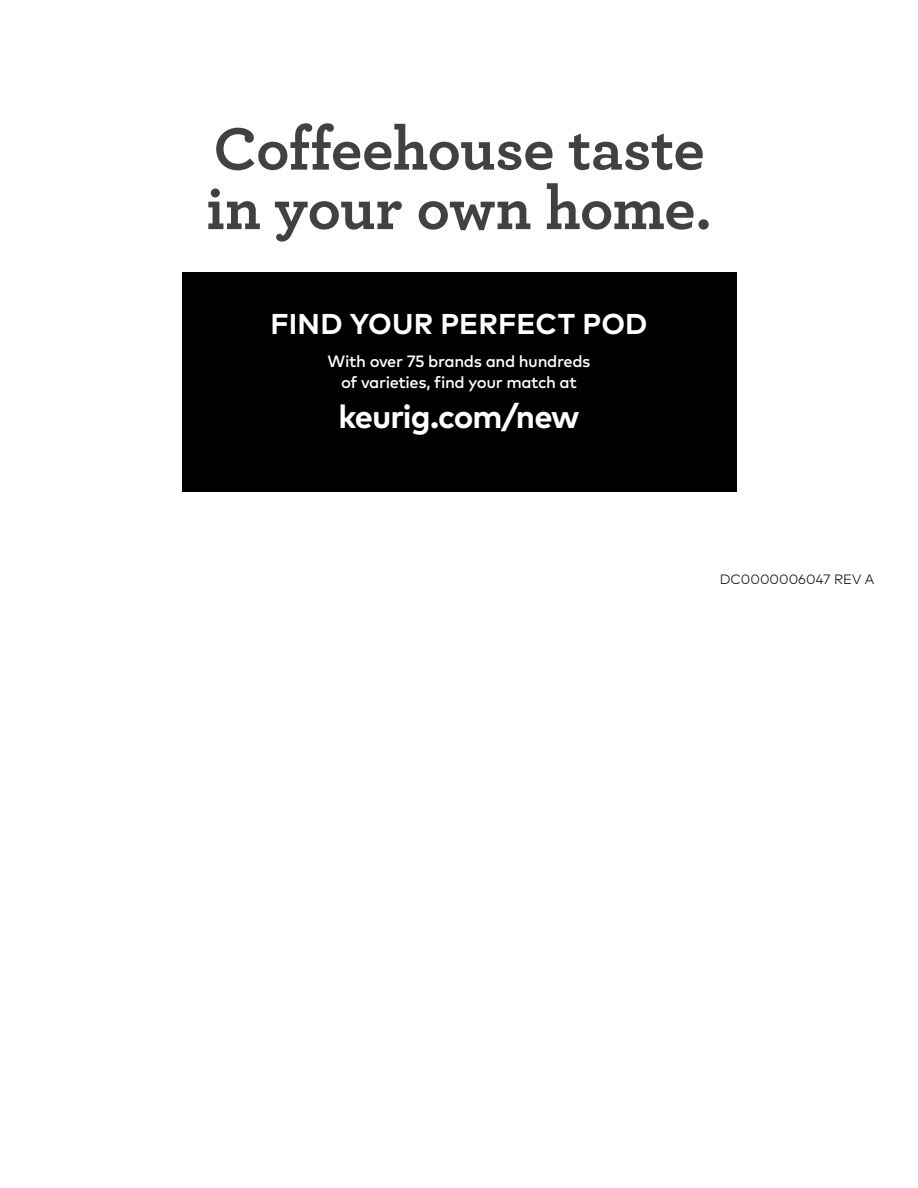
<style>
.page{position:relative;width:918px;height:1188px;background:#fff}
.page>*{position:absolute;margin:0;border:0;box-sizing:border-box;transform-origin:0 0}
.t1{font:700 62.7px/59.6px "Archer";letter-spacing:-.01em;color:#414042}
.t2{font:700 32.7px "Mark Pro";letter-spacing:-.03em;color:#fff}
.t3{font:700 28.65px "Mark Pro";letter-spacing:.005em;color:#fff}
.t4{font:500 16.35px/21.6px "Mark Pro";letter-spacing:-.025em;color:#fff;text-align:center}
.t5{font:300 13.5px "Mark OT";color:#000}
</style>
<div class="page">
<div style="left:182px;top:272px;width:554px;height:220px;background:#000"></div>
<h1 class="t1" style="left:206px;top:115px;width:507px">Coffeehouse taste in your own home.</h1>
<h3 class="t3" style="left:270px;top:302px;width:379px">FIND YOUR PERFECT POD</h3>
<p class="t4" style="left:327px;top:349px;width:264px">With over 75 brands and hundreds of varieties, find your match at</p>
<h2 class="t2" style="left:338px;top:392px;width:243px">keurig.com/new</h2>
<p class="t5" style="left:720px;top:571px;width:156px">DC0000006047 REV A</p>
</div>
